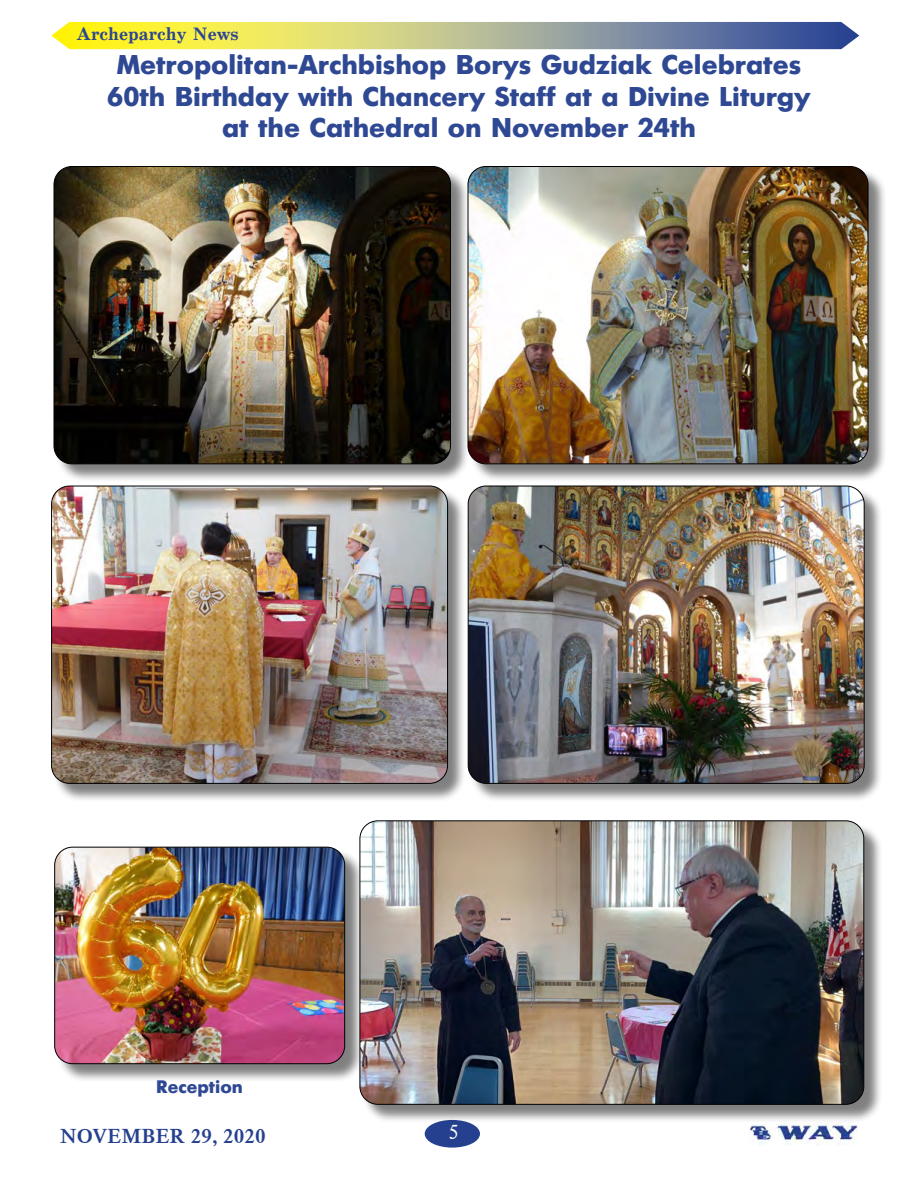
<style>
.page{position:relative;width:918px;height:1188px;background:#fff}
.page>*{position:absolute;margin:0;border:0;box-sizing:border-box;transform-origin:0 0}
.t1{font:700 27px/31.5px "Ukrainian Futuris";color:#2e4893;text-align:center}
.t2{font:700 21px "CR Timesky Cyrillic";color:#25408f}
.t3{font:21px "CR Timesky Cyrillic";color:#fff}
.t4{font:700 18px "Ukrainian School";color:#2d4592}
.t5{font:700 18px "Ukrainian Futuris";color:#2e4893}
</style>
<div class="page">
<svg style="left:51px;top:22px;width:808px;height:27px;background:#b1b67e"></svg>
<img style="left:750px;top:1123px;width:108px;height:22px">
<div style="left:425px;top:1121px;width:54px;height:26px;background:#25408f;border-radius:50%"></div>
<div style="left:425px;top:1120px;width:55px;height:28px;border:2px solid #25408f;border-radius:50%"></div>
<div style="left:56px;top:168px;width:414px;height:315px;background:#000;opacity:.5"></div>
<img style="left:54px;top:166px;width:396px;height:298px">
<div style="left:54px;top:166px;width:397px;height:298px;border:1px solid #000;border-radius:18px"></div>
<div style="left:53px;top:488px;width:413px;height:315px;background:#000;opacity:.5"></div>
<img style="left:52px;top:486px;width:396px;height:297px">
<div style="left:51px;top:486px;width:397px;height:298px;border:1px solid #000;border-radius:18px"></div>
<div style="left:470px;top:168px;width:417px;height:315px;background:#000;opacity:.5"></div>
<img style="left:468px;top:166px;width:400px;height:298px">
<div style="left:468px;top:166px;width:400px;height:298px;border:1px solid #000;border-radius:18px"></div>
<div style="left:470px;top:488px;width:413px;height:315px;background:#000;opacity:.5"></div>
<img style="left:468px;top:486px;width:396px;height:297px">
<div style="left:468px;top:486px;width:396px;height:298px;border:1px solid #000;border-radius:18px"></div>
<div style="left:56px;top:849px;width:308px;height:234px;background:#000;opacity:.5"></div>
<img style="left:55px;top:847px;width:290px;height:217px">
<div style="left:54px;top:847px;width:291px;height:217px;border:1px solid #000;border-radius:18px"></div>
<div style="left:362px;top:822px;width:521px;height:301px;background:#000;opacity:.5"></div>
<img style="left:360px;top:821px;width:504px;height:283px">
<div style="left:360px;top:821px;width:504px;height:284px;border:1px solid #000;border-radius:18px"></div>
<p class="t4" style="left:77px;top:24px;width:164px">Archeparchy News</p>
<p class="t1" style="left:107px;top:49px;width:705px">Metropolitan-Archbishop Borys Gudziak Celebrates<br>60th Birthday with Chancery Staff at a Divine Liturgy at the Cathedral on November 24th</p>
<p class="t5" style="left:156px;top:1077px;width:88px">Reception</p>
<p class="t2" style="left:60px;top:1124px;width:207px">NOVEMBER 29, 2020</p>
<p class="t3" style="left:449px;top:1120px;width:12px">5</p>
</div>
